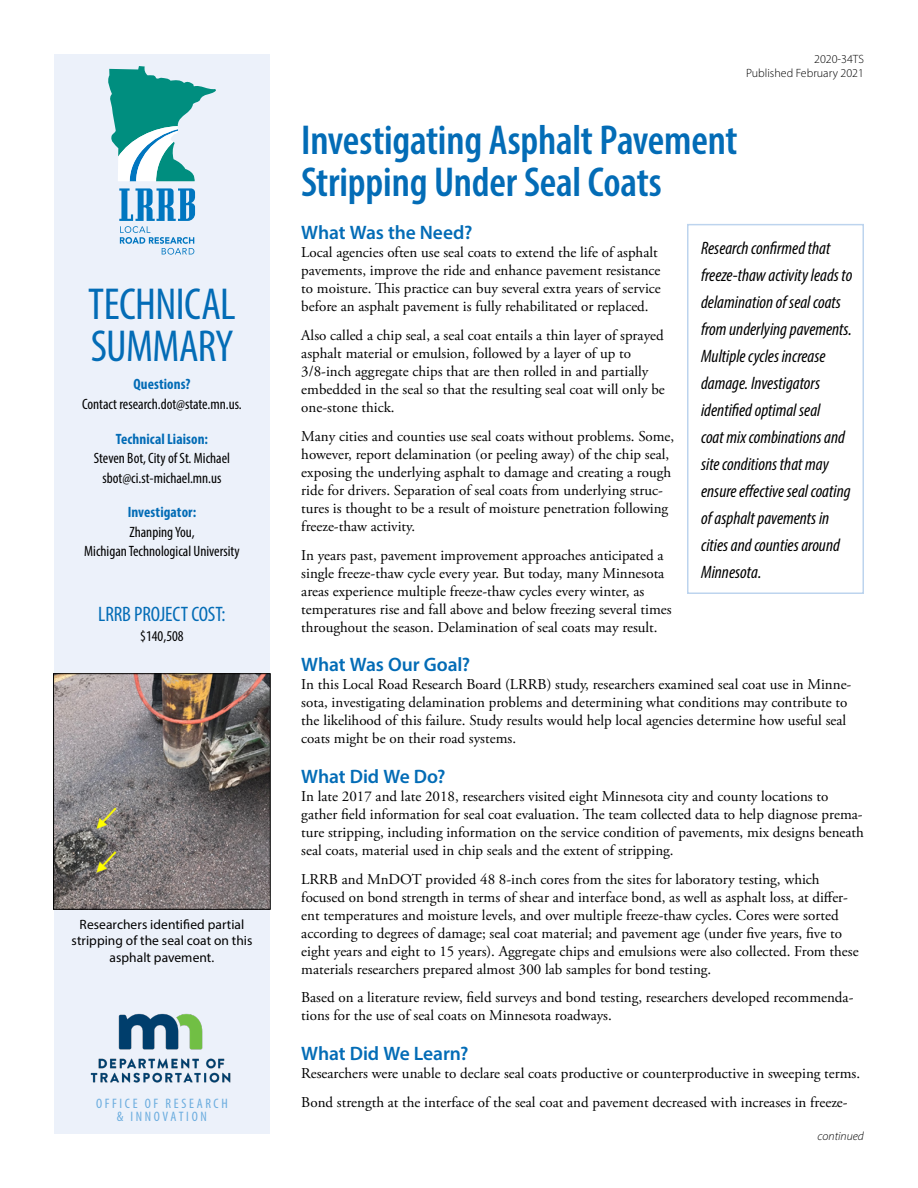
<style>
.page{position:relative;width:918px;height:1188px;background:#fff}
.page>*{position:absolute;margin:0;border:0;box-sizing:border-box;transform-origin:0 0}
.H2_-_centered{font:condensed 45px/42px "Myriad Pro";letter-spacing:-.015em;color:#036cb6}
.t1{font:600 condensed 42px/42px "Myriad Pro";letter-spacing:-.005em;color:#036cb6}
.H3_-_Project_cost{font:condensed 21px "Myriad Pro";letter-spacing:-.005em;color:#036cb6}
.t2{font:600 19.5px "Myriad Pro";letter-spacing:-.005em;color:#036cb6}
.paragraph_-_callout{font:italic condensed 18px/27px "Myriad Pro";color:#000}
.Body_copy{font:15px/18px "Adobe Garamond Pro";color:#000}
.paragraph_-_sidebar{font:condensed 15px/19.5px "Myriad Pro";color:#000;text-align:center}
.Questions_-_paragrap{font:700 condensed 15px "Myriad Pro";letter-spacing:.005em;color:#036cb6}
.t3{font:condensed 13.8px "Myriad Pro";letter-spacing:.195em;color:#6caddf}
.sidebar_caption{font:13.5px/16.2px "Myriad Pro";letter-spacing:.005em;color:#000;text-align:center}
.TS_number_and_pub_da{font:300 12px "Myriad Pro";color:#000}
.t4{font:italic 300 12px "Myriad Pro";color:#000}
</style>
<div class="page">
<div style="left:54px;top:54px;width:216px;height:1080px;background:#ecf1fa"></div>
<div style="left:687px;top:224px;width:177px;height:370px;background:#fff;border:2px solid #bdd4ee"></div>
<svg style="left:108px;top:66px;width:108px;height:115px"></svg>
<svg style="left:119px;top:188px;width:76px;height:67px"></svg>
<img style="left:55px;top:676px;width:213px;height:231px">
<div style="left:53px;top:674px;width:217px;height:235px;border:1px solid #000"></div>
<img style="left:90px;top:1013px;width:141px;height:70px">
<h2 class="H2_-_centered" style="left:88px;top:282px;width:149px">TECHNICAL<br>SUMMARY</h2>
<p class="Questions_-_paragrap" style="left:133px;top:375px;width:59px">Questions?</p>
<p class="paragraph_-_sidebar" style="left:82px;top:394px;width:161px">Contact research.dot@state.mn.us.</p>
<h3 class="Questions_-_paragrap" style="left:116px;top:429px;width:94px">Technical Liaison:</h3>
<p class="paragraph_-_sidebar" style="left:94px;top:448px;width:138px">Steven Bot, City of St. Michael sbot@ci.st-michael.mn.us</p>
<h3 class="Questions_-_paragrap" style="left:128px;top:503px;width:70px">Investigator:</h3>
<p class="paragraph_-_sidebar" style="left:84px;top:522px;width:157px">Zhanping You,<br>Michigan Technological University</p>
<h3 class="H3_-_Project_cost" style="left:98px;top:602px;width:129px">LRRB PROJECT COST:</h3>
<p class="paragraph_-_sidebar" style="left:140px;top:626px;width:45px">$140,508</p>
<p class="sidebar_caption" style="left:72px;top:916px;width:182px">Researchers identified partial stripping of the seal coat on this asphalt pavement.</p>
<p class="TS_number_and_pub_da" style="left:814px;top:52px;width:51px">2020-34TS</p>
<p class="TS_number_and_pub_da" style="left:746px;top:65px;width:119px">Published February 2021</p>
<h1 class="t1" style="left:301px;top:119px;width:438px">Investigating Asphalt Pavement<br>Stripping Under Seal Coats</h1>
<p class="paragraph_-_callout" style="left:701px;top:235px;width:153px">Research confirmed that freeze-thaw activity leads to delamination of seal coats from underlying pavements.<br>Multiple cycles increase damage. Investigators identified optimal seal<br>coat mix combinations and site conditions that may ensure effective seal coating of asphalt pavements in cities and counties around<br>Minnesota.</p>
<h2 class="t2" style="left:301px;top:220px;width:173px">What Was the Need?</h2>
<p class="Body_copy" style="left:301px;top:244px;width:361px">Local agencies often use seal coats to extend the life of asphalt pavements, improve the ride and enhance pavement resistance to moisture. This practice can buy several extra years of service before an asphalt pavement is fully rehabilitated or replaced.</p>
<p class="Body_copy" style="left:301px;top:327px;width:365px">Also called a chip seal, a seal coat entails a thin layer of sprayed asphalt material or emulsion, followed by a layer of up to 3/8-inch aggregate chips that are then rolled in and partially embedded in the seal so that the resulting seal coat will only be one-stone thick.</p>
<p class="Body_copy" style="left:301px;top:428px;width:374px">Many cities and counties use seal coats without problems. Some, however, report delamination (or peeling away) of the chip seal, exposing the underlying asphalt to damage and creating a rough ride for drivers. Separation of seal coats from underlying struc&shy;tures is thought to be a result of moisture penetration following freeze-thaw activity.</p>
<p class="Body_copy" style="left:301px;top:546px;width:372px">In years past, pavement improvement approaches anticipated a single freeze-thaw cycle every year. But today, many Minnesota areas experience multiple freeze-thaw cycles every winter, as temperatures rise and fall above and below freezing several times throughout the season. Delamination of seal coats may result.</p>
<h2 class="t2" style="left:301px;top:652px;width:171px">What Was Our Goal?</h2>
<p class="Body_copy" style="left:301px;top:676px;width:552px">In this Local Road Research Board (LRRB) study, researchers examined seal coat use in Minne&shy;sota, investigating delamination problems and determining what conditions may contribute to the likelihood of this failure. Study results would help local agencies determine how useful seal coats might be on their road systems.</p>
<h2 class="t2" style="left:301px;top:764px;width:146px">What Did We Do?</h2>
<p class="Body_copy" style="left:301px;top:788px;width:564px">In late 2017 and late 2018, researchers visited eight Minnesota city and county locations to gather field information for seal coat evaluation. The team collected data to help diagnose prema&shy;ture stripping, including information on the service condition of pavements, mix designs beneath seal coats, material used in chip seals and the extent of stripping.</p>
<p class="Body_copy" style="left:301px;top:870px;width:559px">LRRB and MnDOT provided 48 8-inch cores from the sites for laboratory testing, which focused on bond strength in terms of shear and interface bond, as well as asphalt loss, at differ&shy;ent temperatures and moisture levels, and over multiple freeze-thaw cycles. Cores were sorted according to degrees of damage; seal coat material; and pavement age (under five years, five to eight years and eight to 15 years). Aggregate chips and emulsions were also collected. From these materials researchers prepared almost 300 lab samples for bond testing.</p>
<p class="Body_copy" style="left:301px;top:989px;width:554px">Based on a literature review, field surveys and bond testing, researchers developed recommenda&shy;tions for the use of seal coats on Minnesota roadways.</p>
<h2 class="t2" style="left:301px;top:1041px;width:169px">What Did We Learn?</h2>
<p class="Body_copy" style="left:301px;top:1065px;width:560px">Researchers were unable to declare seal coats productive or counterproductive in sweeping terms.</p>
<p class="t3" style="left:96px;top:1095px;width:133px">OFFICE OF RESEARCH</p>
<p class="Body_copy" style="left:301px;top:1094px;width:548px">Bond strength at the interface of the seal coat and pavement decreased with increases in freeze-</p>
<p class="t3" style="left:117px;top:1108px;width:92px">&amp; INNOVATION</p>
<p class="t4" style="left:818px;top:1129px;width:48px">continued</p>
</div>
